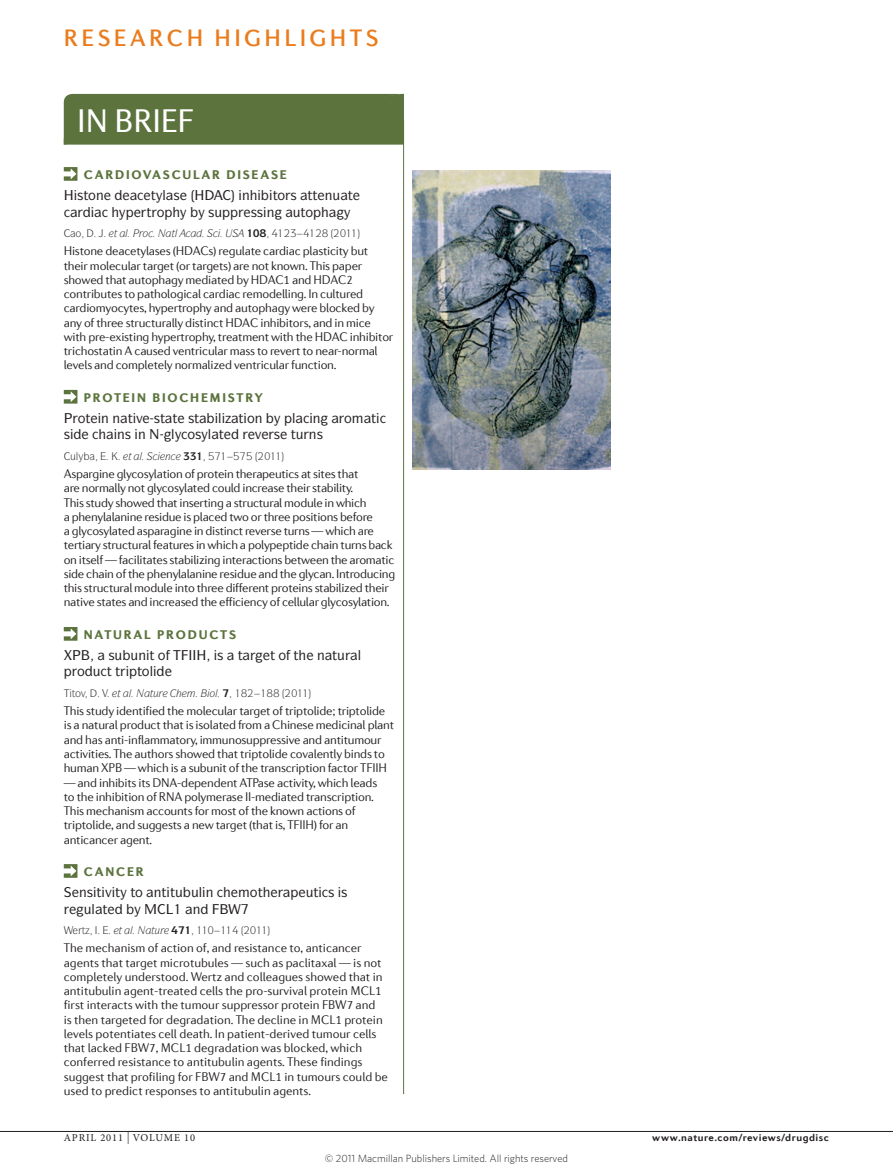
<style>
.page{position:relative;width:893px;height:1174px;background:#fff}
.page>*{position:absolute;margin:0;border:0;box-sizing:border-box;transform-origin:0 0}
.IBheader{font:33px "Diverda Sans Com";letter-spacing:-.005em;color:#fff}
.sectionheader{font:500 24px "Diverda Sans Com";letter-spacing:.14em;color:#ea7c1d}
.brieftitle{font:500 13.5px "ITC Symbol Std";color:#231f20}
.bodybrief{font:300 12.75px/14.2px "Diverda Sans Com";letter-spacing:-.005em;color:#231f20}
.bodybrief-2{font:12.75px/14.2px "Diverda Sans Com Light 2";letter-spacing:-.025em;color:#231f20}
.ministrap{font:900 12.75px "Diverda Sans Com";letter-spacing:.14em;color:#5c733e}
.t1{font:300 10.5px "Whitney";color:#231f20}
.t2{font:700 10.5px "Diverda Sans Com";letter-spacing:.045em;color:#231f20}
.t3{font:10.5px "Minion Pro";letter-spacing:.085em;color:#231f20}
.briefref{font:italic 10.5px "ITC Symbol Std";color:#231f20}
.briefref-2{font:10.5px "ITC Symbol Std";color:#231f20}
.s1{font-family:"Diverda Sans Com";font-weight:300}
.s2{font-family:"Diverda Sans Com Light 2";font-weight:400}
.s3{font-size:12px}
</style>
<div class="page">
<hr style="left:0;top:1131px;width:893px;height:1px;background:#231f20">
<div style="left:64px;top:94px;width:340px;height:51px;background:#5c733e"></div>
<hr style="left:403px;top:120px;width:1px;height:974px;background:#5c733e">
<svg style="left:64px;top:167px;width:13px;height:14px"></svg>
<svg style="left:64px;top:390px;width:13px;height:13px"></svg>
<svg style="left:64px;top:627px;width:13px;height:13px"></svg>
<svg style="left:64px;top:864px;width:13px;height:13px"></svg>
<img style="left:412px;top:170px;width:198px;height:300px">
<p class="sectionheader" style="left:64px;top:24px;width:316px">RESEARCH HIGHLIGHTS</p>
<p class="IBheader" style="left:77px;top:102px;width:118px">IN BRIEF</p>
<p class="ministrap" style="left:84px;top:167px;width:204px">CARDIOVASCULAR DISEASE</p>
<p class="brieftitle" style="left:64px;top:186px;width:41px">★ ▲▼□■</p>
<p class="brieftitle" style="left:151px;top:186px;width:55px">▼●▲ ★</p>
<p class="brieftitle" style="left:242px;top:186px;width:112px">■ ▼□▲ ▼▼■◆ ▼</p>
<p class="brieftitle" style="left:251px;top:203px;width:25px">▲▲■</p>
<p class="brieftitle" style="left:293px;top:203px;width:22px">◆▼□</p>
<p class="briefref" style="left:142px;top:226px;width:36px">□ ▼●</p>
<p class="briefref-2" style="left:271px;top:226px;width:40px">✔ ✓✔</p>
<p class="bodybrief-2" style="left:64px;top:244px;width:331px">Histone deacetylases (HDACs) regulate cardiac plasticity but their molecular target (or targets) are not known. This paper showed that autophagy mediated by HDAC1 and HDAC2 contributes to pathological cardiac remodelling. In cultured cardiomyocytes, hypertrophy and autophagy were blocked by any of three structurally distinct HDAC inhibitors, and in mice with pre-existing hypertrophy, treatment with the HDAC inhibitor <span class="s1">trichostatin A caused ventricular mass to revert to near-normal levels and completely normalized ventricular function.</span></p>
<p class="ministrap" style="left:84px;top:390px;width:181px">PROTEIN BIOCHEMISTRY</p>
<p class="brieftitle" style="left:78px;top:409px;width:123px">□▼ ■ ■ ▼❖ ▲▼▼ ▲▼</p>
<p class="brieftitle" style="left:218px;top:409px;width:46px">● ▼□■</p>
<p class="brieftitle" style="left:117px;top:426px;width:30px">■▲ ■</p>
<p class="brieftitle" style="left:171px;top:426px;width:54px">● □▲●▼</p>
<p class="brieftitle" style="left:255px;top:426px;width:70px">❖ ▲ ▼◆ ■▲</p>
<p class="briefref" style="left:165px;top:449px;width:33px">■ ✓✓</p>
<p class="bodybrief-2" style="left:64px;top:466px;width:333px">Aspargine glycosylation of protein therapeutics at sites that<br>are normally not glycosylated could increase their stability.<br>This study showed that inserting a structural module in which<br>a phenylalanine residue is placed two or three positions before<br><span class="s1">a glycosylated asparagine in distinct reverse turns — which are </span>tertiary structural features in which a polypeptide chain turns back <span class="s1">on itself — facilitates stabilizing interactions between the aromatic </span>side chain of the phenylalanine residue and the glycan. Introducing <span class="s1">this structural module into three different proteins stabilized their native states and increased the efficiency of cellular glycosylation.</span></p>
<p class="ministrap" style="left:84px;top:627px;width:154px">NATURAL PRODUCTS</p>
<p class="brieftitle" style="left:108px;top:646px;width:59px">▲◆ ◆■▼ □</p>
<p class="brieftitle" style="left:196px;top:646px;width:48px">★ ▲ ▼</p>
<p class="brieftitle" style="left:270px;top:646px;width:30px">▼ □ ▼</p>
<p class="brieftitle" style="left:317px;top:646px;width:46px">■▼◆ ●</p>
<p class="brieftitle" style="left:77px;top:663px;width:45px">□◆▼ ▼</p>
<p class="brieftitle" style="left:137px;top:663px;width:17px">▼□●</p>
<p class="briefref-2" style="left:72px;top:686px;width:16px">▼□❖</p>
<p class="bodybrief" style="left:64px;top:703px;width:332px"><span class="s2">This study identified the molecular target of triptolide; triptolide is a natural product that is isolated from a Chinese medicinal plant </span>and has anti-inflammatory, immunosuppressive and antitumour activities. The authors showed that triptolide covalently binds to human XPB — which is a subunit of the transcription factor TFIIH</p>
<p class="bodybrief" style="left:64px;top:775px;width:315px">— and inhibits its DNA-dependent ATPase activity, which leads to the inhibition of RNA polymerase II-mediated transcription.<br><span class="s2">This mechanism accounts for most of the known actions of </span>triptolide, and suggests a new target (that is, TFIIH) for an <span class="s2">anticancer agent.</span></p>
<p class="ministrap" style="left:84px;top:864px;width:61px">CANCER</p>
<p class="brieftitle" style="left:79px;top:883px;width:136px">■▲▼❖▼ ▼□ ■▼▼◆ ◆●■</p>
<p class="brieftitle" style="left:306px;top:883px;width:43px">◆▼ ▲ ▲</p>
<p class="brieftitle" style="left:84px;top:900px;width:25px">◆● ▼</p>
<p class="brieftitle" style="left:193px;top:900px;width:9px">■</p>
<p class="briefref" style="left:151px;top:923px;width:29px">▼◆ ✔</p>
<p class="bodybrief" style="left:64px;top:940px;width:326px"><span class="s2">The mechanism of action of, and resistance to, anticancer </span>agents that target microtubules — such as paclitaxal — is not completely understood. Wertz and colleagues showed that in antitubulin agent-treated cells the pro-survival protein MCL1 first interacts with the tumour suppressor protein FBW7 and<br>is then targeted for degradation. The decline in MCL1 protein levels potentiates cell death. In patient-derived tumour cells that lacked FBW7, MCL1 degradation was blocked, which <span class="s2">conferred resistance to antitubulin agents. These findings </span>suggest that profiling for FBW7 and MCL1 in tumours could be <span class="s2">used to predict responses to antitubulin agents.</span></p>
<p class="t3" style="left:64px;top:1131px;width:133px">APRIL 2011 <span class="s3">|</span> VOLUME 10</p>
<p class="t2" style="left:652px;top:1130px;width:178px">www.nature.com/reviews/drugdisc</p>
<p class="t1" style="left:325px;top:1151px;width:245px">© 2011 Macmillan Publishers Limited. All rights reserved</p>
</div>
